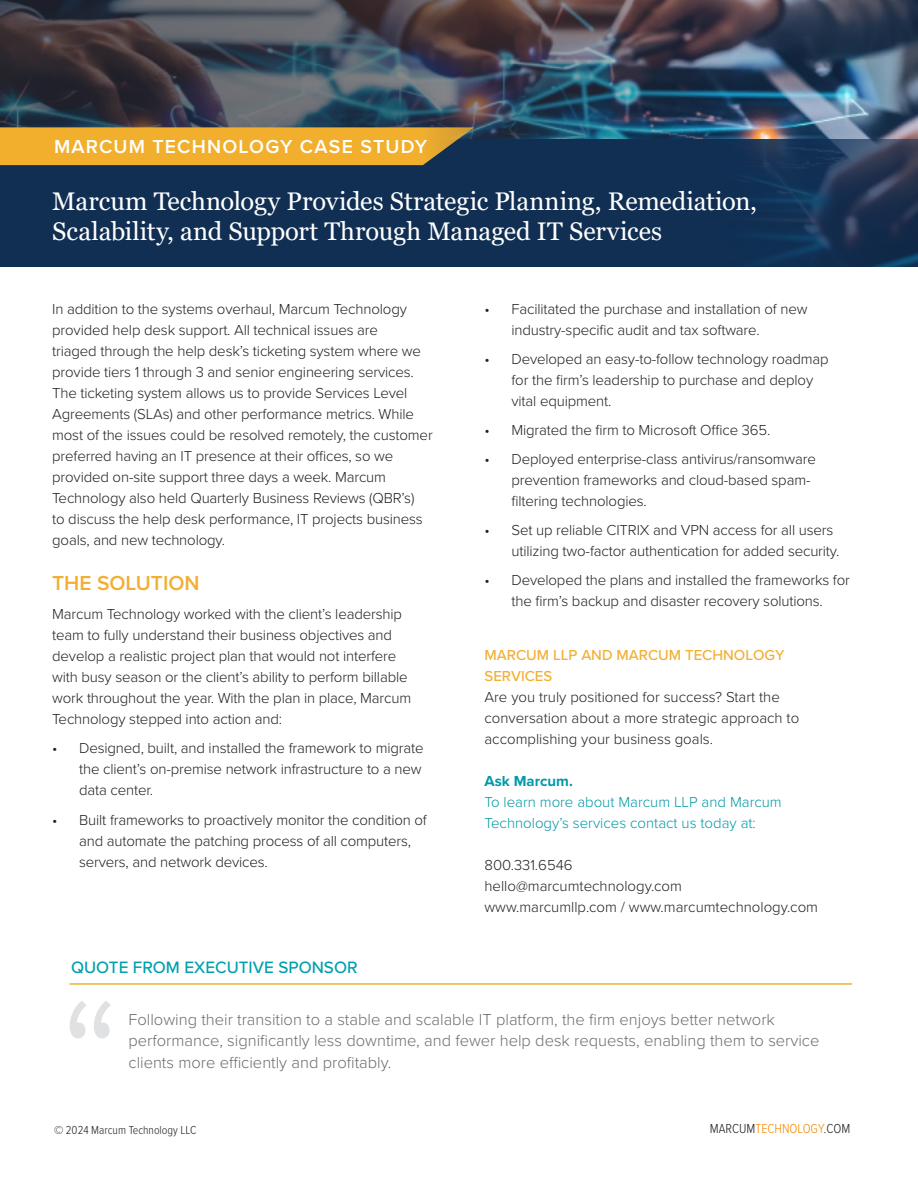
<style>
.page{position:relative;width:918px;height:1188px;background:#fff}
.page>*{position:absolute;margin:0;border:0;box-sizing:border-box;transform-origin:0 0}
.Header_Page_2_large_title{font:25.5px/30px "Georgia";letter-spacing:-.005em;color:#fff}
.Title_all_caps_left{font:600 21px "Proxima Nova";color:#f2af32}
.t1{font:600 19.5px "Proxima Nova";letter-spacing:.065em;color:#fff}
.Title_all_caps_left-2{font:500 17.1px "Proxima Nova";color:#00a0b0}
.Call_out_Text_-_BLK_70__Small{font:300 16.5px/21.9px "Proxima Nova";color:#6c6d70}
.Body_copy{font:300 15px/21px "Proxima Nova";letter-spacing:-.01em;color:#231f20}
.Body_copy-2{font:300 15px/21px "Proxima Nova";color:#0099a9}
.t2{font:300 13.5px "Proxima Nova Cond";color:#f28b00}
.t3{font:300 12px "Proxima Nova Cond";color:#231f20}
.s1{font-weight:500;color:#f2af32}
.s2{font-weight:700}
.s3{color:#1e1e1e}
.s4{color:#231f20}
</style>
<div class="page">
<img style="left:731px;top:0;width:187px;height:139px">
<img style="left:0;top:0;width:731px;height:139px">
<div style="left:0;top:139px;width:918px;height:128px;background:#102f53"></div>
<svg style="left:0;top:127px;width:474px;height:38px;background:#e3a630"></svg>
<svg style="left:70px;top:1001px;width:41px;height:37px"></svg>
<hr style="left:70px;top:983px;width:782px;height:2px;background:#f2af32">
<h3 class="t1" style="left:54px;top:132px;width:375px">MARCUM TECHNOLOGY CASE STUDY</h3>
<p class="Header_Page_2_large_title" style="left:52px;top:187px;width:707px">Marcum Technology Provides Strategic Planning, Remediation,<br>Scalability, and Support Through Managed IT Services</p>
<p class="Body_copy" style="left:52px;top:297px;width:382px">In addition to the systems overhaul, Marcum Technology provided help desk support. All technical issues are<br>triaged through the help desk’s ticketing system where we provide tiers 1 through 3 and senior engineering services.<br>The ticketing system allows us to provide Services Level Agreements (SLAs) and other performance metrics. While most of the issues could be resolved remotely, the customer preferred having an IT presence at their offices, so we provided on-site support three days a week. Marcum Technology also held Quarterly Business Reviews (QBR’s)<br>to discuss the help desk performance, IT projects business goals, and new technology.</p>
<p class="Title_all_caps_left" style="left:52px;top:568px;width:149px">THE SOLUTION</p>
<p class="Body_copy" style="left:52px;top:603px;width:361px">Marcum Technology worked with the client’s leadership team to fully understand their business objectives and develop a realistic project plan that would not interfere with busy season or the client’s ability to perform billable work throughout the year. With the plan in place, Marcum Technology stepped into action and:</p>
<p class="Body_copy" style="left:79px;top:737px;width:346px;text-indent:-27px">• Designed, built, and installed the framework to migrate the client’s on-premise network infrastructure to a new data center.</p>
<p class="Body_copy" style="left:79px;top:808px;width:349px;text-indent:-27px">• Built frameworks to proactively monitor the condition of and automate the patching process of all computers, servers, and network devices.</p>
<p class="Title_all_caps_left-2" style="left:71px;top:954px;width:288px">QUOTE FROM EXECUTIVE SPONSOR</p>
<p class="Body_copy" style="left:512px;top:297px;width:298px;text-indent:-27px">• Facilitated the purchase and installation of new industry-specific audit and tax software.</p>
<p class="Body_copy" style="left:512px;top:348px;width:319px;text-indent:-27px">• Developed an easy-to-follow technology roadmap for the firm’s leadership to purchase and deploy vital equipment.</p>
<p class="Body_copy" style="left:484px;top:419px;width:287px">• Migrated the firm to Microsoft Office 365.</p>
<p class="Body_copy" style="left:512px;top:448px;width:306px;text-indent:-27px">• Deployed enterprise-class antivirus/ransomware prevention frameworks and cloud-based spam&shy;filtering technologies.</p>
<p class="Body_copy" style="left:512px;top:519px;width:329px;text-indent:-27px">• Set up reliable CITRIX and VPN access for all users utilizing two-factor authentication for added security.</p>
<p class="Body_copy" style="left:484px;top:569px;width:367px;text-align:center">• Developed the plans and installed the frameworks for the firm’s backup and disaster recovery solutions.</p>
<p class="Body_copy" style="left:484px;top:644px;width:316px"><span class="s1">MARCUM LLP AND MARCUM TECHNOLOGY SERVICES<br></span>Are you truly positioned for success? Start the conversation about a more strategic approach to accomplishing your business goals.</p>
<p class="Body_copy-2" style="left:484px;top:770px;width:299px"><span class="s2">Ask Marcum.<br></span>To learn more about Marcum LLP and Marcum<br>Technology’s services contact us today at:</p>
<p class="Body_copy" style="left:484px;top:854px;width:335px">800.331.6546<br>hello@marcumtechnology.com www.marcumllp.com / www.marcumtechnology.com</p>
<p class="Call_out_Text_-_BLK_70__Small" style="left:129px;top:1007px;width:692px">Following their transition to a stable and scalable IT platform, the firm enjoys better network performance, significantly less downtime, and fewer help desk requests, enabling them to service clients more efficiently and profitably.</p>
<p class="t3" style="left:54px;top:1121px;width:144px">© 2024 Marcum Technology LLC</p>
<p class="t2" style="left:710px;top:1119px;width:142px"><span class="s3">MARCUM</span>TECHNOLOGY<span class="s4">.COM</span></p>
</div>
